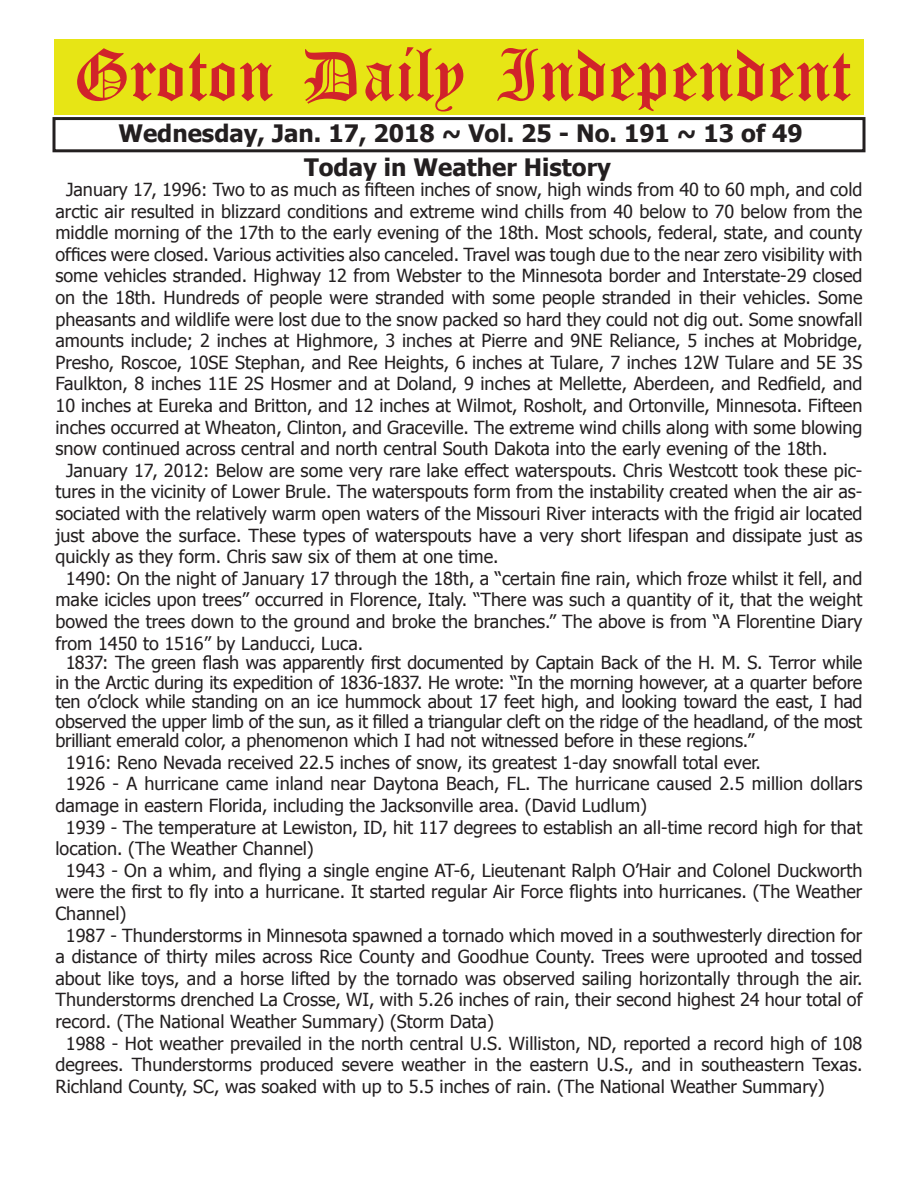
<style>
.page{position:relative;width:918px;height:1188px;background:#fff}
.page>*{position:absolute;margin:0;border:0;box-sizing:border-box;transform-origin:0 0}
.t1{font:54px "Old English Five";color:#d1232a}
.t2{font:700 24px "Tahoma";color:#231f20}
.t3{font:18px/19.5px "Tahoma";color:#231f20;text-align:justify}
</style>
<div class="page">
<div style="left:52px;top:117px;width:814px;height:35px;border:3px solid #231f20"></div>
<div style="left:54px;top:40px;width:810px;height:75px;background:#e7e515"></div>
<h1 class="t1" style="left:73px;top:50px;width:779px">Groton Daily Independent</h1>
<h2 class="t2" style="left:118px;top:116px;width:686px">Wednesday, Jan. 17, 2018 ~ Vol. 25 - No. 191 ~ 13 of 49</h2>
<h2 class="t2" style="left:304px;top:151px;width:308px">Today in Weather History</h2>
<p class="t3" style="left:66px;top:179px;width:798px">January 17, 1996: Two to as much as fifteen inches of snow, high winds from 40 to 60 mph, and cold</p>
<p class="t3" style="left:56px;top:201px;width:808px">arctic air resulted in blizzard conditions and extreme wind chills from 40 below to 70 below from the</p>
<p class="t3" style="left:56px;top:222px;width:808px">middle morning of the 17th to the early evening of the 18th. Most schools, federal, state, and county</p>
<p class="t3" style="left:56px;top:244px;width:808px">offices were closed. Various activities also canceled. Travel was tough due to the near zero visibility with</p>
<p class="t3" style="left:56px;top:265px;width:808px">some vehicles stranded. Highway 12 from Webster to the Minnesota border and Interstate-29 closed</p>
<p class="t3" style="left:56px;top:287px;width:809px">on the 18th. Hundreds of people were stranded with some people stranded in their vehicles. Some</p>
<p class="t3" style="left:56px;top:309px;width:809px">pheasants and wildlife were lost due to the snow packed so hard they could not dig out. Some snowfall</p>
<p class="t3" style="left:56px;top:330px;width:809px">amounts include; 2 inches at Highmore, 3 inches at Pierre and 9NE Reliance, 5 inches at Mobridge,</p>
<p class="t3" style="left:56px;top:352px;width:808px">Presho, Roscoe, 10SE Stephan, and Ree Heights, 6 inches at Tulare, 7 inches 12W Tulare and 5E 3S</p>
<p class="t3" style="left:56px;top:373px;width:808px">Faulkton, 8 inches 11E 2S Hosmer and at Doland, 9 inches at Mellette, Aberdeen, and Redfield, and</p>
<p class="t3" style="left:56px;top:395px;width:808px">10 inches at Eureka and Britton, and 12 inches at Wilmot, Rosholt, and Ortonville, Minnesota. Fifteen</p>
<p class="t3" style="left:56px;top:417px;width:809px">inches occurred at Wheaton, Clinton, and Graceville. The extreme wind chills along with some blowing</p>
<p class="t3" style="left:56px;top:438px;width:774px">snow continued across central and north central South Dakota into the early evening of the 18th.</p>
<p class="t3" style="left:66px;top:460px;width:798px">January 17, 2012: Below are some very rare lake effect waterspouts. Chris Westcott took these pic-</p>
<p class="t3" style="left:56px;top:481px;width:808px">tures in the vicinity of Lower Brule. The waterspouts form from the instability created when the air as-</p>
<p class="t3" style="left:56px;top:503px;width:808px">sociated with the relatively warm open waters of the Missouri River interacts with the frigid air located</p>
<p class="t3" style="left:56px;top:525px;width:808px">just above the surface. These types of waterspouts have a very short lifespan and dissipate just as</p>
<p class="t3" style="left:56px;top:546px;width:445px">quickly as they form. Chris saw six of them at one time.</p>
<p class="t3" style="left:66px;top:568px;width:798px">1490: On the night of January 17 through the 18th, a “certain fine rain, which froze whilst it fell, and</p>
<p class="t3" style="left:56px;top:589px;width:808px">make icicles upon trees” occurred in Florence, Italy. “There was such a quantity of it, that the weight</p>
<p class="t3" style="left:56px;top:611px;width:808px">bowed the trees down to the ground and broke the branches.” The above is from “A Florentine Diary</p>
<p class="t3" style="left:56px;top:633px;width:309px">from 1450 to 1516” by Landucci, Luca.</p>
<p class="t3" style="left:56px;top:652px;width:809px;text-indent:10px">1837: The green flash was apparently first documented by Captain Back of the H. M. S. Terror while in the Arctic during its expedition of 1836-1837. He wrote: “In the morning however, at a quarter before ten o’clock while standing on an ice hummock about 17 feet high, and looking toward the east, I had observed the upper limb of the sun, as it filled a triangular cleft on the ridge of the headland, of the most brilliant emerald color, a phenomenon which I had not witnessed before in these regions.”</p>
<p class="t3" style="left:66px;top:752px;width:697px">1916: Reno Nevada received 22.5 inches of snow, its greatest 1-day snowfall total ever.</p>
<p class="t3" style="left:66px;top:773px;width:798px">1926 - A hurricane came inland near Daytona Beach, FL. The hurricane caused 2.5 million dollars</p>
<p class="t3" style="left:56px;top:795px;width:593px">damage in eastern Florida, including the Jacksonville area. (David Ludlum)</p>
<p class="t3" style="left:66px;top:816px;width:798px">1939 - The temperature at Lewiston, ID, hit 117 degrees to establish an all-time record high for that</p>
<p class="t3" style="left:56px;top:838px;width:260px">location. (The Weather Channel)</p>
<p class="t3" style="left:66px;top:860px;width:798px">1943 - On a whim, and flying a single engine AT-6, Lieutenant Ralph O’Hair and Colonel Duckworth</p>
<p class="t3" style="left:56px;top:881px;width:808px">were the first to fly into a hurricane. It started regular Air Force flights into hurricanes. (The Weather</p>
<p class="t3" style="left:56px;top:903px;width:72px">Channel)</p>
<p class="t3" style="left:66px;top:924px;width:798px">1987 - Thunderstorms in Minnesota spawned a tornado which moved in a southwesterly direction for</p>
<p class="t3" style="left:56px;top:946px;width:808px">a distance of thirty miles across Rice County and Goodhue County. Trees were uprooted and tossed</p>
<p class="t3" style="left:56px;top:968px;width:808px">about like toys, and a horse lifted by the tornado was observed sailing horizontally through the air.</p>
<p class="t3" style="left:56px;top:989px;width:808px">Thunderstorms drenched La Crosse, WI, with 5.26 inches of rain, their second highest 24 hour total of</p>
<p class="t3" style="left:56px;top:1011px;width:440px">record. (The National Weather Summary) (Storm Data)</p>
<p class="t3" style="left:66px;top:1032px;width:798px">1988 - Hot weather prevailed in the north central U.S. Williston, ND, reported a record high of 108</p>
<p class="t3" style="left:56px;top:1054px;width:808px">degrees. Thunderstorms produced severe weather in the eastern U.S., and in southeastern Texas.</p>
<p class="t3" style="left:56px;top:1076px;width:771px">Richland County, SC, was soaked with up to 5.5 inches of rain. (The National Weather Summary)</p>
</div>
